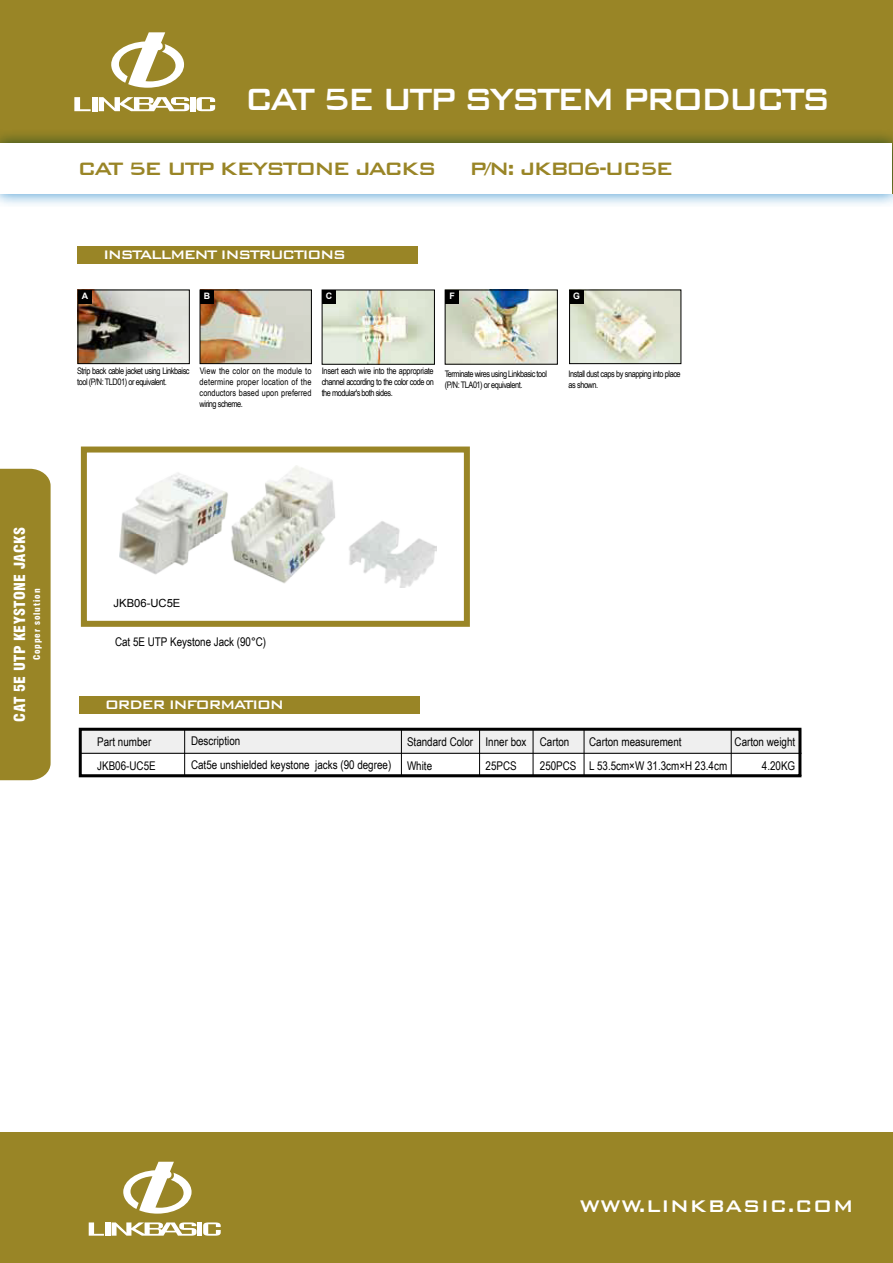
<style>
.page{position:relative;width:893px;height:1263px;background:#fff}
.page>*{position:absolute;margin:0;border:0;box-sizing:border-box;transform-origin:0 0}
.t1{font:500 41.1px "Bank Gothic BT";letter-spacing:-.1em;color:#fff;scale:.9 1}
.t2{font:500 24px "Bank Gothic BT";letter-spacing:-.1em;color:#998526}
.t3{font:500 22.5px "Bank Gothic BT";color:#fff}
.t4{font:500 16.5px "Bank Gothic BT";letter-spacing:-.1em;color:#fff}
.t5{font:900 condensed 15px "Swiss 721 BT";letter-spacing:.025em;color:#fff}
.t6{font:12px/23.5px "Arial Narrow";color:#000}
.t7{font:11.25px "Arial";color:#000}
.t8{font:9px/10.8px "Arial Narrow";letter-spacing:-.05em;color:#000}
.t9{font:900 condensed 9px "Swiss 721 BT";letter-spacing:.1em;color:#fff}
.t10{font:700 8.85px "Arial";color:#fff}
</style>
<div class="page">
<div style="left:0;top:0;width:893px;height:194px;background:#998526"></div>
<div style="left:0;top:1133px;width:893px;height:130px;background:#998526"></div>
<div style="left:0;top:469px;width:51px;height:311px;background:#998526"></div>
<svg style="left:0;top:134px;width:893px;height:71px"></svg>
<div style="left:1px;top:143px;width:891px;height:51px;background:#fff"></div>
<div style="left:81px;top:446px;width:389px;height:181px;border:6px solid #998526"></div>
<div style="left:79px;top:697px;width:340px;height:17px;background:#998526"></div>
<div style="left:80px;top:730px;width:721px;height:24px;background:#efefef"></div>
<div style="left:79px;top:728px;width:722px;height:49px;border:3px solid #000"></div>
<hr style="left:79px;top:753px;width:722px;height:1px;background:#000">
<hr style="left:79px;top:775px;width:722px;height:1px;background:#000">
<hr style="left:184px;top:728px;width:1px;height:49px;background:#000">
<hr style="left:401px;top:729px;width:1px;height:48px;background:#000">
<hr style="left:479px;top:728px;width:1px;height:49px;background:#000">
<hr style="left:533px;top:728px;width:1px;height:49px;background:#000">
<hr style="left:584px;top:728px;width:1px;height:49px;background:#000">
<hr style="left:731px;top:728px;width:1px;height:49px;background:#000">
<img style="left:119px;top:465px;width:317px;height:122px">
<div style="left:78px;top:247px;width:340px;height:17px;background:#998526"></div>
<img style="left:80px;top:292px;width:108px;height:70px">
<div style="left:78px;top:290px;width:112px;height:74px;border:1px solid #000"></div>
<div style="left:78px;top:290px;width:14px;height:14px;background:#000"></div>
<img style="left:202px;top:292px;width:108px;height:70px">
<div style="left:200px;top:290px;width:112px;height:74px;border:1px solid #000"></div>
<div style="left:200px;top:290px;width:14px;height:14px;background:#000"></div>
<img style="left:324px;top:292px;width:109px;height:71px">
<div style="left:322px;top:290px;width:113px;height:75px;border:1px solid #000"></div>
<div style="left:322px;top:290px;width:14px;height:14px;background:#000"></div>
<img style="left:447px;top:292px;width:109px;height:71px">
<div style="left:445px;top:290px;width:14px;height:14px;background:#000"></div>
<img style="left:571px;top:292px;width:108px;height:70px">
<div style="left:569px;top:290px;width:112px;height:74px;border:1px solid #000"></div>
<div style="left:570px;top:290px;width:13px;height:14px;background:#000"></div>
<svg style="left:74px;top:97px;width:17px;height:14px"></svg>
<div style="left:92px;top:97px;width:5px;height:14px;background:#fff"></div>
<svg style="left:99px;top:97px;width:90px;height:14px"></svg>
<svg style="left:196px;top:97px;width:19px;height:14px"></svg>
<div style="left:190px;top:97px;width:5px;height:14px;background:#fff"></div>
<svg style="left:111px;top:32px;width:73px;height:56px"></svg>
<svg style="left:89px;top:1222px;width:15px;height:14px"></svg>
<div style="left:105px;top:1222px;width:5px;height:14px;background:#fff"></div>
<svg style="left:112px;top:1222px;width:85px;height:14px"></svg>
<svg style="left:203px;top:1222px;width:18px;height:14px"></svg>
<div style="left:197px;top:1222px;width:5px;height:14px;background:#fff"></div>
<svg style="left:123px;top:1162px;width:69px;height:51px"></svg>
<h1 class="t1" style="left:244px;top:76px;width:653px">CAT 5E UTP SYSTEM PRODUCTS</h1>
<h2 class="t2" style="left:78px;top:155px;width:361px">CAT 5E UTP KEYSTONE JACKS</h2>
<h2 class="t2" style="left:469px;top:155px;width:206px">P/N: JKB06-UC5E</h2>
<h3 class="t4" style="left:103px;top:246px;width:245px">INSTALLMENT INSTRUCTIONS</h3>
<p class="t10" style="left:82px;top:289px;width:8px">A</p>
<p class="t10" style="left:204px;top:289px;width:8px">B</p>
<p class="t10" style="left:326px;top:290px;width:8px">C</p>
<p class="t10" style="left:449px;top:290px;width:7px">F</p>
<p class="t10" style="left:573px;top:289px;width:8px">G</p>
<p class="t8" style="left:77px;top:365px;width:114px">Strip back cable jacket using Linkbaisc tool (P/N: TLD01) or equivalent.</p>
<p class="t8" style="left:200px;top:365px;width:113px;text-align:justify">View the color on the module to determine proper location of the conductors based upon preferred wiring scheme.</p>
<p class="t8" style="left:322px;top:365px;width:114px;text-align:justify">Insert each wire into the appropriate channel according to the color code on the modular's both sides.</p>
<p class="t8" style="left:445px;top:368px;width:104px">Terminate wires using Linkbasic tool (P/N: TLA01) or equivalent.</p>
<p class="t8" style="left:569px;top:368px;width:114px">Install dust caps by snapping into place as shown.</p>
<h3 class="t5" style="left:11px;top:722px;width:196px;rotate:-90deg">CAT 5E UTP KEYSTONE JACKS</h3>
<p class="t9" style="left:31px;top:660px;width:73px;rotate:-90deg">Copper solution</p>
<p class="t7" style="left:114px;top:596px;width:68px">JKB06-UC5E</p>
<h3 class="t6" style="left:115px;top:630px;width:153px">Cat 5E UTP Keystone Jack (90°C)</h3>
<h3 class="t4" style="left:105px;top:696px;width:181px">ORDER INFORMATION</h3>
<h3 class="t6" style="left:97px;top:730px;width:60px">Part number<br>JKB06-UC5E</h3>
<h3 class="t6" style="left:191px;top:729px;width:202px">Description<br>Cat5e unshielded keystone jacks (90 degree)</h3>
<h3 class="t6" style="left:485px;top:730px;width:43px">Inner box<br>25PCS</h3>
<h3 class="t6" style="left:407px;top:730px;width:68px">Standard Color<br>White</h3>
<h3 class="t6" style="left:540px;top:730px;width:38px">Carton<br>250PCS</h3>
<h3 class="t6" style="left:589px;top:730px;width:140px">Carton measurement<br>L 53.5cm×W 31.3cm×H 23.4cm</h3>
<h3 class="t6" style="left:735px;top:730px;width:62px;text-align:right">Carton weight<br>4.20KG</h3>
<h3 class="t3" style="left:579px;top:1194px;width:276px">WWW.LINKBASIC.COM</h3>
</div>
